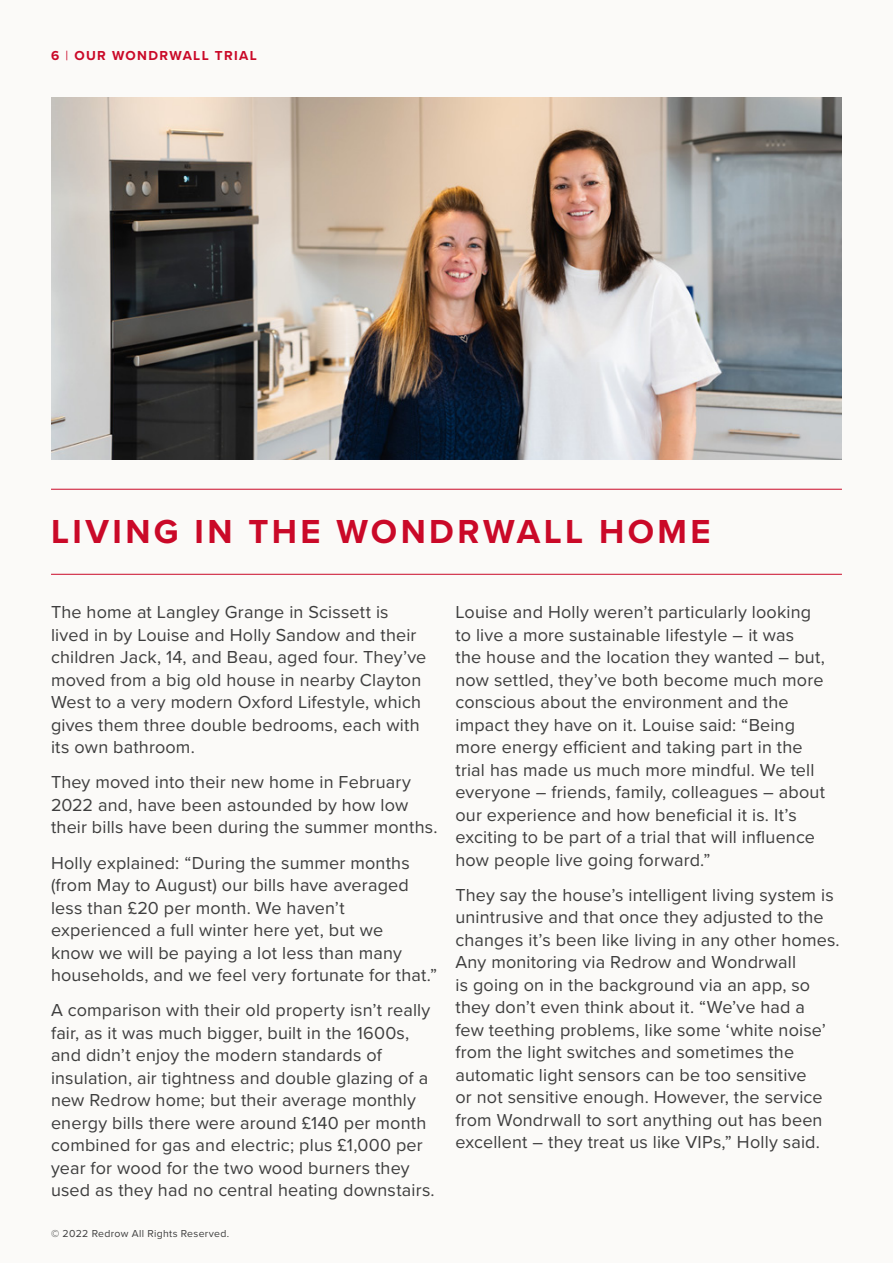
<style>
.page{position:relative;width:893px;height:1263px;background:#fbfaf8}
.page>*{position:absolute;margin:0;border:0;box-sizing:border-box;transform-origin:0 0}
.t1{font:700 34.5px "Proxima Nova";letter-spacing:.1em;color:#ca0928}
.t2{font:18px/22.5px "Proxima Nova";letter-spacing:.01em;color:#3e3e3e}
.t3{font:700 13.5px "Proxima Nova";letter-spacing:.1em;color:#ca0928}
.t4{font:10.5px "Proxima Nova";letter-spacing:.03em;color:#3e3e3e}
.s1{font-weight:400}
</style>
<div class="page">
<hr style="left:51px;top:574px;width:791px;height:1px;background:#ca0928">
<hr style="left:51px;top:489px;width:791px;height:1px;background:#ca0928">
<img style="left:51px;top:98px;width:791px;height:361px">
<p class="t3" style="left:51px;top:45px;width:207px">6 <span class="s1">|</span> OUR WONDRWALL TRIAL</p>
<h1 class="t1" style="left:51px;top:506px;width:661px">LIVING IN THE WONDRWALL HOME</h1>
<p class="t2" style="left:51px;top:600px;width:377px">The home at Langley Grange in Scissett is lived in by Louise and Holly Sandow and their children Jack, 14, and Beau, aged four. They’ve moved from a big old house in nearby Clayton West to a very modern Oxford Lifestyle, which gives them three double bedrooms, each with its own bathroom.</p>
<p class="t2" style="left:51px;top:770px;width:388px">They moved into their new home in February<br>2022 and, have been astounded by how low their bills have been during the summer months.</p>
<p class="t2" style="left:51px;top:850px;width:388px">Holly explained: “During the summer months (from May to August) our bills have averaged less than £20 per month. We haven’t experienced a full winter here yet, but we<br>know we will be paying a lot less than many households, and we feel very fortunate for that.”</p>
<p class="t2" style="left:51px;top:998px;width:385px">A comparison with their old property isn’t really fair, as it was much bigger, built in the 1600s, and didn’t enjoy the modern standards of insulation, air tightness and double glazing of a new Redrow home; but their average monthly energy bills there were around £140 per month combined for gas and electric; plus £1,000 per year for wood for the two wood burners they used as they had no central heating downstairs.</p>
<p class="t4" style="left:51px;top:1226px;width:180px">© 2022 Redrow All Rights Reserved.</p>
<p class="t2" style="left:455px;top:600px;width:371px">Louise and Holly weren’t particularly looking to live a more sustainable lifestyle – it was<br>the house and the location they wanted – but, now settled, they’ve both become much more conscious about the environment and the impact they have on it. Louise said: “Being more energy efficient and taking part in the trial has made us much more mindful. We tell everyone – friends, family, colleagues – about our experience and how beneficial it is. It’s exciting to be part of a trial that will influence how people live going forward.”</p>
<p class="t2" style="left:455px;top:883px;width:386px">They say the house’s intelligent living system is unintrusive and that once they adjusted to the changes it’s been like living in any other homes.<br>Any monitoring via Redrow and Wondrwall<br>is going on in the background via an app, so they don’t even think about it. “We’ve had a<br>few teething problems, like some ‘white noise’ from the light switches and sometimes the automatic light sensors can be too sensitive<br>or not sensitive enough. However, the service from Wondrwall to sort anything out has been excellent – they treat us like VIPs,” Holly said.</p>
</div>
